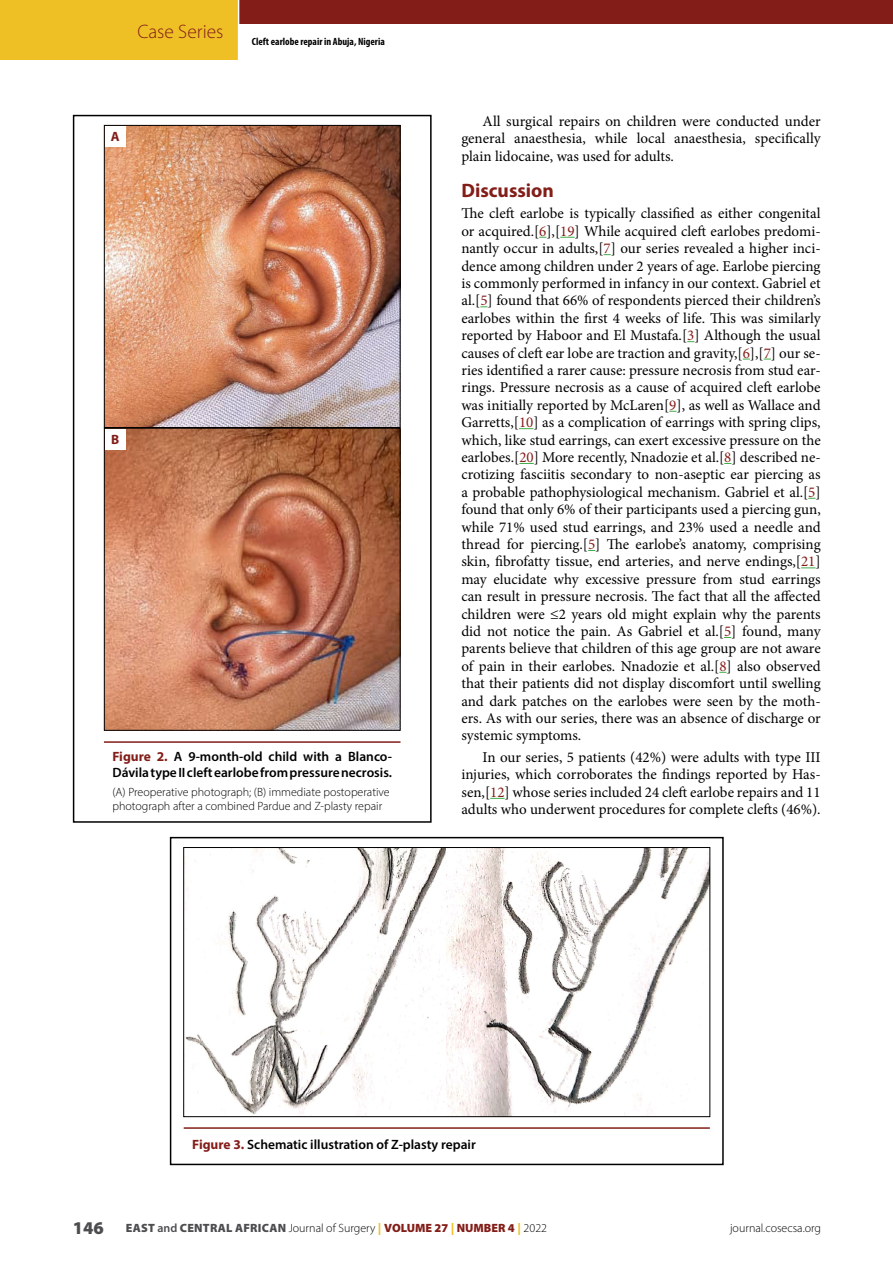
<style>
.page{position:relative;width:893px;height:1263px;background:#fff}
.page>*{position:absolute;margin:0;border:0;box-sizing:border-box;transform-origin:0 0}
.t1{font:300 19.5px "Myriad Pro";color:#831d18}
.ECAJS_Heading_1{font:700 19.5px "Myriad Pro";color:#831d18}
.ECAJS_Body_Text{font:15px/17.4px "Minion Pro";letter-spacing:-.005em;color:#000;text-align:justify}
.ECAJS_Body_Text_Indent{font:15px/17.4px "Minion Pro";color:#000;text-align:justify}
.ECAJS_Table_Figure_Title{font:600 13.5px/16.2px "Myriad Pro";color:#000}
.ECAJS_Table_Text{font:700 13.5px "Myriad Pro";color:#831d18}
.ECAJS_Table_Figure_Legend{font:300 12px/14.4px "Myriad Pro";color:#000}
.t2{font:700 condensed 10.5px "Myriad Pro";color:#000}
.s1{font-weight:700;color:#831d18}
.s2{color:#831d18}
.s3{font-weight:900;font-size:18px;color:#4d4d4f}
.s4{font-weight:900;color:#4d4d4f}
.s5{font-weight:600;color:#4d4d4f}
.s6{font-weight:900;color:#efc026}
.s7{font-weight:900;color:#831d18}
</style>
<div class="page">
<div style="left:239px;top:0;width:654px;height:23px;background:#831d18"></div>
<div style="left:0;top:0;width:238px;height:60px;background:#efc026"></div>
<svg style="left:560px;top:237px;width:15px;height:1px"></svg>
<svg style="left:519px;top:428px;width:14px;height:1px"></svg>
<svg style="left:519px;top:463px;width:15px;height:1px"></svg>
<svg style="left:801px;top:567px;width:14px;height:1px"></svg>
<svg style="left:490px;top:798px;width:15px;height:1px"></svg>
<img style="left:185px;top:849px;width:523px;height:266px">
<div style="left:170px;top:837px;width:554px;height:328px;border:2px solid #000"></div>
<hr style="left:184px;top:1127px;width:526px;height:2px;background:#831d18">
<div style="left:183px;top:847px;width:527px;height:270px;border:1px solid #000"></div>
<div style="left:73px;top:115px;width:359px;height:708px;border:2px solid #000"></div>
<hr style="left:104px;top:741px;width:296px;height:2px;background:#831d18">
<img style="left:106px;top:127px;width:292px;height:602px">
<div style="left:104px;top:125px;width:296px;height:303px;border:1px solid #000"></div>
<div style="left:104px;top:428px;width:296px;height:303px;border:1px solid #000"></div>
<div style="left:105px;top:126px;width:20px;height:20px;background:#fff"></div>
<div style="left:105px;top:429px;width:20px;height:20px;background:#fff"></div>
<h1 class="t1" style="left:137px;top:20px;width:88px">Case Series</h1>
<p class="t2" style="left:252px;top:35px;width:134px">Cleft earlobe repair in Abuja, Nigeria</p>
<p class="ECAJS_Table_Text" style="left:111px;top:128px;width:10px">A</p>
<p class="ECAJS_Table_Text" style="left:111px;top:431px;width:10px">B</p>
<p class="ECAJS_Table_Figure_Title" style="left:112px;top:748px;width:281px"><span class="s1">Figure 2.</span> A 9-month-old child with a Blanco-<br>Dávila type II cleft earlobe from pressure necrosis.</p>
<p class="ECAJS_Table_Figure_Legend" style="left:112px;top:784px;width:279px">(A) Preoperative photograph; (B) immediate postoperative photograph after a combined Pardue and Z-plasty repair</p>
<p class="ECAJS_Body_Text_Indent" style="left:461px;top:112px;width:361px;text-indent:21px">All surgical repairs on children were conducted under general anaesthesia, while local anaesthesia, specifically plain lidocaine, was used for adults.</p>
<p class="ECAJS_Heading_1" style="left:461px;top:177px;width:94px">Discussion</p>
<p class="ECAJS_Body_Text" style="left:461px;top:205px;width:361px">The cleft earlobe is typically classified as either congenital or acquired.[<span class="s2">6</span>],[<span class="s2">19</span>] While acquired cleft earlobes predomi&shy;nantly occur in adults,[<span class="s2">7</span>] our series revealed a higher inci&shy;dence among children under 2 years of age. Earlobe piercing is commonly performed in infancy in our context. Gabriel et al.[<span class="s2">5</span>] found that 66% of respondents pierced their children’s earlobes within the first 4 weeks of life. This was similarly reported by Haboor and El Mustafa.[<span class="s2">3</span>] Although the usual causes of cleft ear lobe are traction and gravity,[<span class="s2">6</span>],[<span class="s2">7</span>] our se&shy;ries identified a rarer cause: pressure necrosis from stud ear&shy;rings. Pressure necrosis as a cause of acquired cleft earlobe was initially reported by McLaren[<span class="s2">9</span>], as well as Wallace and Garretts,[<span class="s2">10</span>] as a complication of earrings with spring clips, which, like stud earrings, can exert excessive pressure on the earlobes.[<span class="s2">20</span>] More recently, Nnadozie et al.[<span class="s2">8</span>] described ne&shy;crotizing fasciitis secondary to non-aseptic ear piercing as a probable pathophysiological mechanism. Gabriel et al.[<span class="s2">5</span>] found that only 6% of their participants used a piercing gun, while 71% used stud earrings, and 23% used a needle and thread for piercing.[<span class="s2">5</span>] The earlobe’s anatomy, comprising skin, fibrofatty tissue, end arteries, and nerve endings,[<span class="s2">21</span>] may elucidate why excessive pressure from stud earrings can result in pressure necrosis. The fact that all the affected children were ≤2 years old might explain why the parents did not notice the pain. As Gabriel et al.[<span class="s2">5</span>] found, many parents believe that children of this age group are not aware of pain in their earlobes. Nnadozie et al.[<span class="s2">8</span>] also observed that their patients did not display discomfort until swelling and dark patches on the earlobes were seen by the moth&shy;ers. As with our series, there was an absence of discharge or systemic symptoms.</p>
<p class="ECAJS_Body_Text_Indent" style="left:461px;top:749px;width:361px;text-indent:21px">In our series, 5 patients (42%) were adults with type III injuries, which corroborates the findings reported by Has&shy;sen,[<span class="s2">12</span>] whose series included 24 cleft earlobe repairs and 11 adults who underwent procedures for complete clefts (46%).</p>
<p class="ECAJS_Table_Figure_Title" style="left:192px;top:1136px;width:285px"><span class="s1">Figure 3.</span> Schematic illustration of Z-plasty repair</p>
<p class="ECAJS_Table_Figure_Legend" style="left:73px;top:1221px;width:476px"><span class="s3">146</span> <span class="s4">EAST</span> <span class="s5">and</span> <span class="s4">CENTRAL AFRICAN</span> Journal of Surgery <span class="s6">|</span> <span class="s7">VOLUME 27</span> <span class="s6">|</span> <span class="s7">NUMBER 4</span> <span class="s6">|</span> 2022</p>
<p class="ECAJS_Table_Figure_Legend" style="left:730px;top:1221px;width:93px">journal.cosecsa.org</p>
</div>
